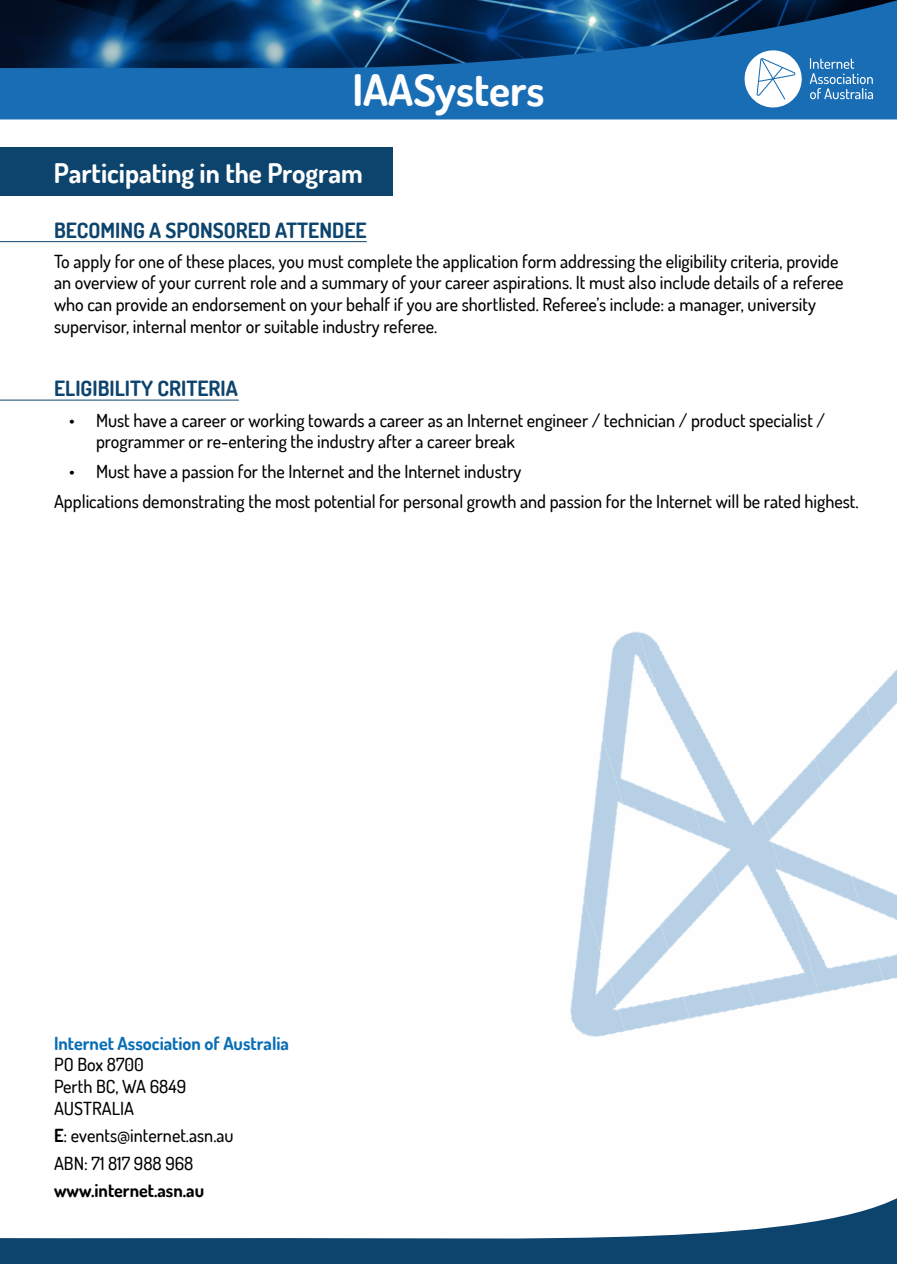
<style>
.page{position:relative;width:897px;height:1264px;background:#fff}
.page>*{position:absolute;margin:0;border:0;box-sizing:border-box;transform-origin:0 0}
.t1{font:700 43.5px "Dosis";color:#fff}
.t2{font:700 27px "Dosis";color:#fff}
.t3{font:700 21px "Dosis";color:#0d446e}
.t4{font:500 18px/21.6px "Dosis";color:#000}
.t5{font:700 18px "Dosis";color:#096eb5}
.t6{font:700 18px "Dosis";color:#000}
.s1{font-weight:700}
</style>
<div class="page">
<svg style="left:0;top:0;width:896px;height:119px;background:#12528b"></svg>
<svg style="left:0;top:1198px;width:896px;height:66px"></svg>
<svg style="left:744px;top:50px;width:128px;height:62px"></svg>
<div style="left:0;top:148px;width:392px;height:48px;background:#0d446e"></div>
<hr style="left:0;top:241px;width:367px;height:1px;background:#0d446e">
<hr style="left:0;top:400px;width:239px;height:1px;background:#0d446e">
<img style="left:570px;top:632px;width:63px;height:405px">
<img style="left:633px;top:631px;width:62px;height:399px">
<img style="left:695px;top:715px;width:63px;height:303px">
<img style="left:758px;top:752px;width:88px;height:254px">
<img style="left:820px;top:684px;width:76px;height:304px">
<img style="left:883px;top:670px;width:13px;height:298px">
<h1 class="t1" style="left:352px;top:62px;width:194px">IAASysters</h1>
<h2 class="t2" style="left:54px;top:155px;width:310px">Participating in the Program</h2>
<p class="t3" style="left:54px;top:216px;width:314px">BECOMING A SPONSORED ATTENDEE</p>
<p class="t4" style="left:54px;top:250px;width:790px">To apply for one of these places, you must complete the application form addressing the eligibility criteria, provide an overview of your current role and a summary of your career aspirations. It must also include details of a referee who can provide an endorsement on your behalf if you are shortlisted. Referee’s include: a manager, university supervisor, internal mentor or suitable industry referee.</p>
<p class="t3" style="left:54px;top:375px;width:185px">ELIGIBILITY CRITERIA</p>
<p class="t4" style="left:96px;top:409px;width:730px;text-indent:-27px">• Must have a career or working towards a career as an Internet engineer / technician / product specialist / programmer or re-entering the industry after a career break</p>
<p class="t4" style="left:54px;top:456px;width:806px;line-height:30.2px;text-indent:15px">• Must have a passion for the Internet and the Internet industry<br>Applications demonstrating the most potential for personal growth and passion for the Internet will be rated highest.</p>
<p class="t5" style="left:54px;top:1031px;width:236px">Internet Association of Australia</p>
<p class="t4" style="left:54px;top:1053px;width:134px">PO Box 8700<br>Perth BC, WA 6849<br>AUSTRALIA</p>
<p class="t4" style="left:54px;top:1121px;width:181px;line-height:27.6px"><span class="s1">E</span>: events@internet.asn.au<br>ABN: 71 817 988 968</p>
<p class="t6" style="left:54px;top:1179px;width:152px">www.internet.asn.au</p>
</div>
